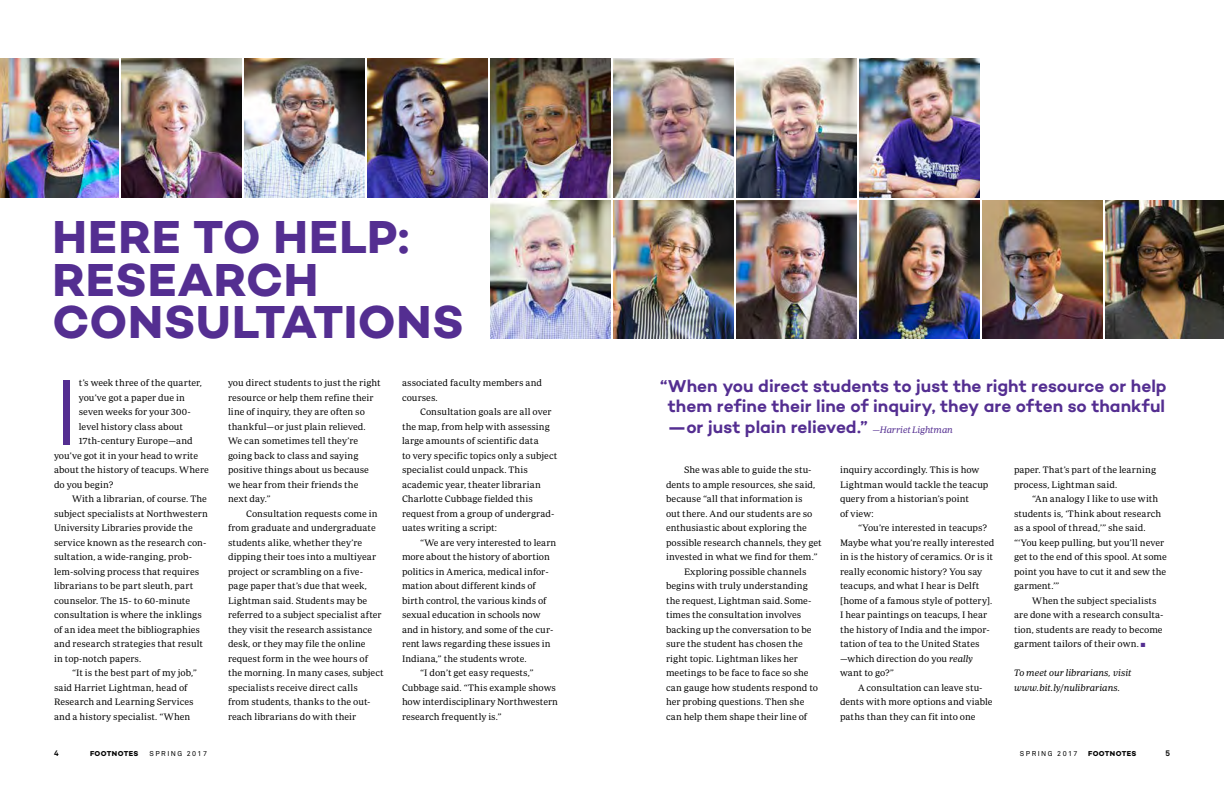
<style>
.page{position:relative;width:1224px;height:792px;background:#fff}
.page>*{position:absolute;margin:0;border:0;box-sizing:border-box;transform-origin:0 0}
.t1{font:300 94.8px "Campton";color:#542e91}
.t2{font:700 47.1px/42.8px "Campton";letter-spacing:.01em;color:#542e91}
.t3{font:600 17.5px/20.5px "Campton";color:#542e91;text-align:justify}
.t4{font:9.5px/14.5px "Periodico Text Lg";letter-spacing:.005em;color:#000}
.t5{font:9.5px/14.5px "Periodico Text Lg It";letter-spacing:.005em;color:#000}
.t6{font:700 8px "Akkurat Pro";color:#000}
.t7{font:700 7.2px "Campton";letter-spacing:.05em;color:#000}
.t8{font:7px "Akkurat Pro";letter-spacing:.21em;color:#000}
.s1{font-family:"Periodico Text Lg It";font-weight:400;font-size:9.5px}
.s2{font-family:"Periodico Text Lg It"}
.s3{color:#542e91}
</style>
<div class="page">
<img style="left:859px;top:59px;width:120px;height:138px">
<img style="left:368px;top:59px;width:120px;height:138px">
<img style="left:245px;top:59px;width:120px;height:138px">
<img style="left:0;top:59px;width:119px;height:138px">
<img style="left:122px;top:59px;width:120px;height:138px">
<img style="left:614px;top:59px;width:119px;height:138px">
<img style="left:491px;top:59px;width:119px;height:138px">
<img style="left:737px;top:59px;width:119px;height:138px">
<img style="left:491px;top:200px;width:119px;height:139px">
<img style="left:614px;top:200px;width:119px;height:139px">
<img style="left:737px;top:200px;width:119px;height:139px">
<img style="left:859px;top:200px;width:120px;height:139px">
<img style="left:982px;top:200px;width:120px;height:139px">
<img style="left:1105px;top:200px;width:119px;height:139px">
<h2 class="t2" style="left:52px;top:215px;width:413px">HERE TO HELP:<br>RESEARCH<br>CONSULTATIONS</h2>
<h1 class="t1" style="left:54px;top:353px;width:26px">I</h1>
<p class="t4" style="left:79px;top:376px;width:125px">t’s week three of the quarter,</p>
<p class="t4" style="left:79px;top:390px;width:108px">you’ve got a paper due in</p>
<p class="t4" style="left:79px;top:405px;width:113px">seven weeks for your 300-</p>
<p class="t4" style="left:79px;top:419px;width:106px">level history class about</p>
<p class="t4" style="left:79px;top:434px;width:115px">17th-century Europe—and</p>
<p class="t4" style="left:54px;top:448px;width:146px">you’ve got it in your head to write</p>
<p class="t4" style="left:54px;top:463px;width:156px">about the history of teacups. Where</p>
<p class="t4" style="left:54px;top:477px;width:61px">do you begin?</p>
<p class="t4" style="left:72px;top:492px;width:136px">With a librarian, of course. The</p>
<p class="t4" style="left:54px;top:506px;width:155px">subject specialists at Northwestern</p>
<p class="t4" style="left:54px;top:521px;width:140px">University Libraries provide the</p>
<p class="t4" style="left:54px;top:535px;width:154px">service known as the research con-</p>
<p class="t4" style="left:54px;top:550px;width:140px">sultation, a wide-ranging, prob-</p>
<p class="t4" style="left:54px;top:564px;width:147px">lem-solving process that requires</p>
<p class="t4" style="left:54px;top:579px;width:141px">librarians to be part sleuth, part</p>
<p class="t4" style="left:54px;top:593px;width:138px">counselor. The 15- to 60-minute</p>
<p class="t4" style="left:54px;top:608px;width:149px">consultation is where the inklings</p>
<p class="t4" style="left:54px;top:622px;width:148px">of an idea meet the bibliographies</p>
<p class="t4" style="left:54px;top:637px;width:151px">and research strategies that result</p>
<p class="t4" style="left:54px;top:651px;width:89px">in top-notch papers.</p>
<p class="t4" style="left:72px;top:666px;width:126px">“It is the best part of my job,”</p>
<p class="t4" style="left:54px;top:680px;width:135px">said Harriet Lightman, head of</p>
<p class="t4" style="left:54px;top:695px;width:141px">Research and Learning Services</p>
<p class="t4" style="left:54px;top:709px;width:138px">and a history specialist. “When</p>
<p class="t4" style="left:228px;top:376px;width:154px">you direct students to just the right resource or help them refine their line of inquiry, they are often so thankful—or just plain relieved.<br>We can sometimes tell they’re going back to class and saying positive things about us because we hear from their friends the<br>next day.”</p>
<p class="t4" style="left:228px;top:506px;width:157px;text-indent:18px">Consultation requests come in from graduate and undergraduate students alike, whether they’re dipping their toes into a multiyear project or scrambling on a five&shy;page paper that’s due that week, Lightman said. Students may be referred to a subject specialist after they visit the research assistance desk, or they may file the online request form in the wee hours of the morning. In many cases, subject specialists receive direct calls<br>from students, thanks to the out&shy;reach librarians do with their</p>
<p class="t4" style="left:402px;top:376px;width:142px">associated faculty members and courses.</p>
<p class="t4" style="left:402px;top:405px;width:157px;text-indent:18px">Consultation goals are all over the map, from help with assessing large amounts of scientific data<br>to very specific topics only a subject specialist could unpack. This academic year, theater librarian<br>Charlotte Cubbage fielded this request from a group of undergrad&shy;uates writing a script:</p>
<p class="t4" style="left:420px;top:535px;width:138px">“We are very interested to learn</p>
<p class="t4" style="left:402px;top:549px;width:149px">more about the history of abortion</p>
<p class="t4" style="left:402px;top:564px;width:148px">politics in America, medical infor-</p>
<p class="t4" style="left:402px;top:578px;width:135px">mation about different kinds of</p>
<p class="t4" style="left:402px;top:593px;width:146px">birth control, the various kinds of</p>
<p class="t4" style="left:402px;top:607px;width:140px">sexual education in schools now</p>
<p class="t4" style="left:402px;top:622px;width:153px">and in history, and some of the cur-</p>
<p class="t4" style="left:402px;top:636px;width:150px">rent laws regarding these issues in</p>
<p class="t4" style="left:402px;top:651px;width:126px">Indiana,” the students wrote.</p>
<p class="t4" style="left:420px;top:665px;width:115px">“I don’t get easy requests,”</p>
<p class="t4" style="left:402px;top:680px;width:156px">Cubbage said. “This example shows</p>
<p class="t4" style="left:402px;top:694px;width:158px">how interdisciplinary Northwestern</p>
<p class="t4" style="left:402px;top:709px;width:101px">research frequently is.”</p>
<h3 class="t3" style="left:668px;top:375px;width:500px;text-indent:-8px">“When you direct students to just the right resource or help them refine their line of inquiry, they are often so thankful —or just plain relieved.” <span class="s1">—Harriet Lightman</span></h3>
<p class="t4" style="left:684px;top:463px;width:129px">She was able to guide the stu-</p>
<p class="t4" style="left:666px;top:477px;width:151px">dents to ample resources, she said,</p>
<p class="t4" style="left:666px;top:492px;width:138px">because “all that information is</p>
<p class="t4" style="left:666px;top:506px;width:148px">out there. And our students are so</p>
<p class="t4" style="left:666px;top:521px;width:142px">enthusiastic about exploring the</p>
<p class="t4" style="left:666px;top:535px;width:157px">possible research channels, they get</p>
<p class="t4" style="left:666px;top:550px;width:153px">invested in what we find for them.”</p>
<p class="t4" style="left:684px;top:564px;width:124px">Exploring possible channels</p>
<p class="t4" style="left:666px;top:579px;width:143px">begins with truly understanding</p>
<p class="t4" style="left:666px;top:593px;width:146px">the request, Lightman said. Some-</p>
<p class="t4" style="left:666px;top:608px;width:137px">times the consultation involves</p>
<p class="t4" style="left:666px;top:622px;width:147px">backing up the conversation to be</p>
<p class="t4" style="left:666px;top:637px;width:138px">sure the student has chosen the</p>
<p class="t4" style="left:666px;top:651px;width:133px">right topic. Lightman likes her</p>
<p class="t4" style="left:666px;top:666px;width:144px">meetings to be face to face so she</p>
<p class="t4" style="left:666px;top:680px;width:154px">can gauge how students respond to</p>
<p class="t4" style="left:666px;top:694px;width:140px">her probing questions. Then she</p>
<p class="t4" style="left:666px;top:709px;width:143px">can help them shape their line of</p>
<p class="t4" style="left:840px;top:462px;width:150px">inquiry accordingly. This is how<br>Lightman would tackle the teacup query from a historian’s point<br>of view:</p>
<p class="t4" style="left:840px;top:520px;width:156px;text-indent:18px">“You’re interested in teacups?<br>Maybe what you’re really interested in is the history of ceramics. Or is it really economic history? You say teacups, and what I hear is Delft [home of a famous style of pottery].<br>I hear paintings on teacups, I hear the history of India and the impor&shy;tation of tea to the United States —which direction do you <span class="s2">really </span>want to go?”</p>
<p class="t4" style="left:840px;top:680px;width:154px;text-indent:18px">A consultation can leave stu&shy;dents with more options and viable paths than they can fit into one</p>
<p class="t4" style="left:1014px;top:462px;width:144px">paper. That’s part of the learning process, Lightman said.</p>
<p class="t4" style="left:1014px;top:491px;width:154px;text-indent:18px">“An analogy I like to use with students is, ‘Think about research as a spool of thread,’” she said. “‘You keep pulling, but you’ll never get to the end of this spool. At some point you have to cut it and sew the garment.’”</p>
<p class="t4" style="left:1014px;top:593px;width:151px;text-indent:18px">When the subject specialists are done with a research consulta&shy;tion, students are ready to become garment tailors of their own. <span class="s3">■</span></p>
<p class="t5" style="left:1014px;top:666px;width:119px">To meet our librarians, visit www.bit.ly/nulibrarians.</p>
<p class="t6" style="left:54px;top:748px;width:6px">4</p>
<p class="t7" style="left:90px;top:749px;width:50px">FOOTNOTES</p>
<p class="t8" style="left:150px;top:750px;width:59px">SPRING 2017</p>
<p class="t8" style="left:1020px;top:749px;width:59px">SPRING 2017</p>
<p class="t7" style="left:1088px;top:749px;width:50px">FOOTNOTES</p>
<p class="t6" style="left:1165px;top:748px;width:6px">5</p>
</div>
